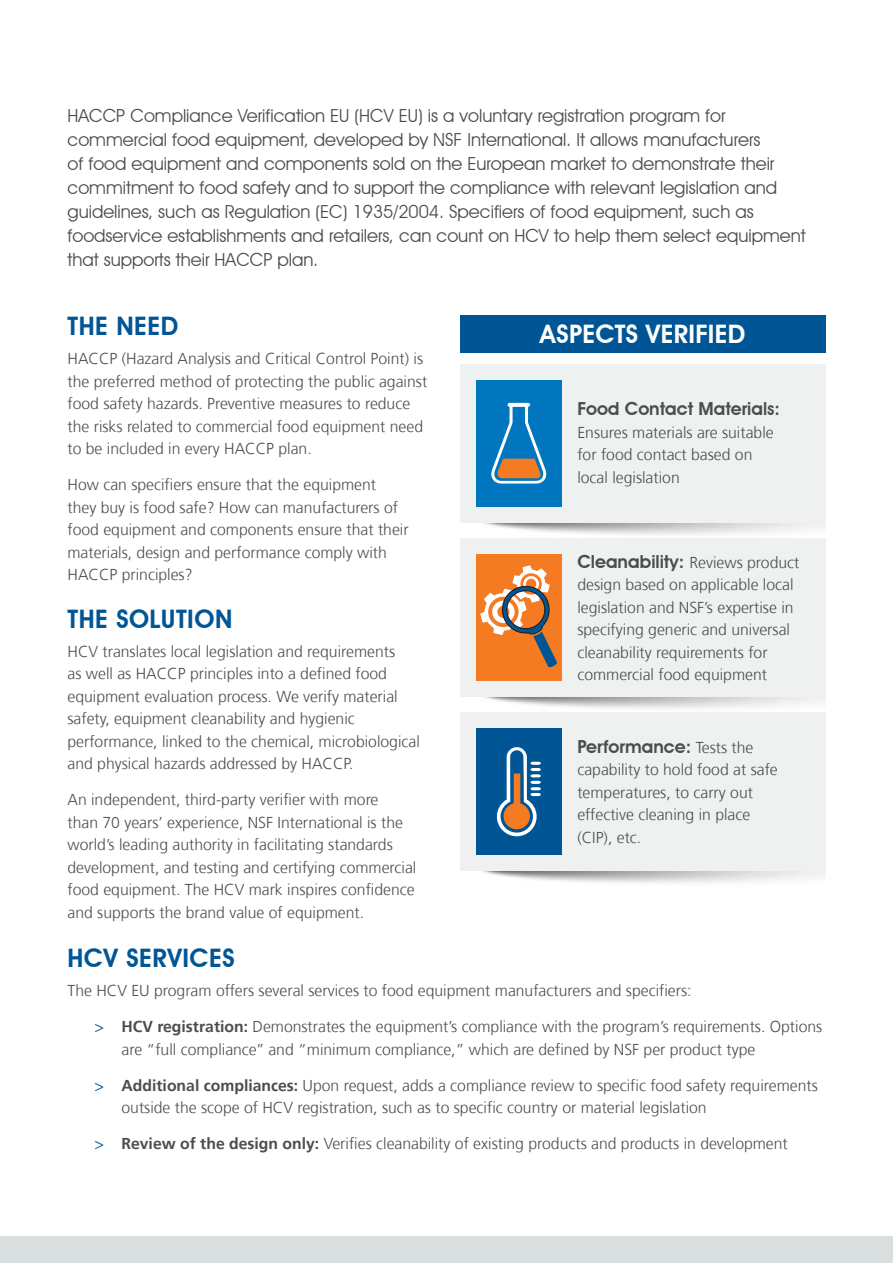
<style>
.page{position:relative;width:893px;height:1263px;background:#fff}
.page>*{position:absolute;margin:0;border:0;box-sizing:border-box;transform-origin:0 0}
.SUBHEAD{font:600 25.5px "Avant Garde IT Cby BT";letter-spacing:.02em;color:#005595}
.BEBAS_HEADER{font:600 25.5px "Avant Garde IT Cby BT";letter-spacing:.01em;color:#fff}
.INTRO_COPY-AVANTGUAR{font:18px/24px "Avant Garde IT Cby BT";color:#4b4c4d}
.BODY_COPY{font:600 18px "Avant Garde IT Cby BT";color:#4b4c4d}
.BODY_COPY-2{font:300 15.75px/22.5px "Frutiger";color:#4b4c4d}
.s1{font-family:"Avant Garde IT Cby BT";font-weight:600;font-size:18px}
.s2{font-family:"Frutiger";font-weight:300;font-size:15.75px}
.s3{color:#005595}
.s4{font-weight:700}
</style>
<div class="page">
<div style="left:0;top:1236px;width:893px;height:27px;background:#d9dfdf"></div>
<div style="left:460px;top:364px;width:365px;height:159px;background:#eef1f0"></div>
<div style="left:476px;top:380px;width:85px;height:126px;background:#0076be"></div>
<svg style="left:491px;top:403px;width:56px;height:80px"></svg>
<div style="left:460px;top:538px;width:365px;height:159px;background:#eef1f0"></div>
<div style="left:476px;top:554px;width:85px;height:127px;background:#f47b21"></div>
<svg style="left:480px;top:565px;width:77px;height:102px"></svg>
<div style="left:460px;top:712px;width:365px;height:159px;background:#eef1f0"></div>
<div style="left:476px;top:728px;width:85px;height:127px;background:#005595"></div>
<svg style="left:497px;top:747px;width:44px;height:89px"></svg>
<div style="left:460px;top:316px;width:365px;height:37px;background:#005595"></div>
<p class="INTRO_COPY-AVANTGUAR" style="left:68px;top:103px;width:740px">HACCP Compliance Verification EU (HCV EU) is a voluntary registration program for commercial food equipment, developed by NSF International. It allows manufacturers<br>of food equipment and components sold on the European market to demonstrate their commitment to food safety and to support the compliance with relevant legislation and guidelines, such as Regulation (EC) 1935/2004. Specifiers of food equipment, such as foodservice establishments and retailers, can count on HCV to help them select equipment that supports their HACCP plan.</p>
<p class="SUBHEAD" style="left:68px;top:311px;width:112px">THE NEED</p>
<p class="BODY_COPY-2" style="left:68px;top:348px;width:361px">HACCP (Hazard Analysis and Critical Control Point) is the preferred method of protecting the public against food safety hazards. Preventive measures to reduce the risks related to commercial food equipment need to be included in every HACCP plan.</p>
<p class="BODY_COPY-2" style="left:68px;top:474px;width:343px">How can specifiers ensure that the equipment they buy is food safe? How can manufacturers of food equipment and components ensure that their materials, design and performance comply with HACCP principles?</p>
<p class="SUBHEAD" style="left:68px;top:603px;width:166px">THE SOLUTION</p>
<p class="BODY_COPY-2" style="left:68px;top:640px;width:354px">HCV translates local legislation and requirements<br>as well as HACCP principles into a defined food equipment evaluation process. We verify material safety, equipment cleanability and hygienic performance, linked to the chemical, microbiological and physical hazards addressed by HACCP.</p>
<p class="BODY_COPY-2" style="left:68px;top:789px;width:350px">An independent, third-party verifier with more<br>than 70 years’ experience, NSF International is the world’s leading authority in facilitating standards development, and testing and certifying commercial food equipment. The HCV mark inspires confidence and supports the brand value of equipment.</p>
<p class="BEBAS_HEADER" style="left:540px;top:319px;width:206px">ASPECTS VERIFIED</p>
<p class="BODY_COPY" style="left:577px;top:398px;width:204px">Food Contact Materials:</p>
<p class="BODY_COPY-2" style="left:577px;top:421px;width:198px">Ensures materials are suitable for food contact based on local legislation</p>
<p class="BODY_COPY-2" style="left:577px;top:551px;width:224px"><span class="s1">Cleanability:</span> Reviews product design based on applicable local legislation and NSF’s expertise in specifying generic and universal cleanability requirements for commercial food equipment</p>
<p class="BODY_COPY" style="left:577px;top:735px;width:178px">Performance: <span class="s2">Tests the</span></p>
<p class="BODY_COPY-2" style="left:577px;top:759px;width:202px">capability to hold food at safe temperatures, to carry out effective cleaning in place (CIP), etc.</p>
<p class="SUBHEAD" style="left:68px;top:943px;width:169px">HCV SERVICES</p>
<p class="BODY_COPY-2" style="left:68px;top:980px;width:625px">The HCV EU program offers several services to food equipment manufacturers and specifiers:</p>
<p class="BODY_COPY-2" style="left:122px;top:1016px;width:702px;text-indent:-27px"><span class="s3">&gt;</span> <span class="s4">HCV registration:</span> Demonstrates the equipment’s compliance with the program’s requirements. Options are “full compliance’’ and “minimum compliance,” which are defined by NSF per product type</p>
<p class="BODY_COPY-2" style="left:122px;top:1074px;width:698px;text-indent:-27px"><span class="s3">&gt;</span> <span class="s4">Additional compliances:</span> Upon request, adds a compliance review to specific food safety requirements outside the scope of HCV registration, such as to specific country or material legislation</p>
<p class="BODY_COPY-2" style="left:95px;top:1133px;width:695px"><span class="s3">&gt;</span> <span class="s4">Review of the design only:</span> Verifies cleanability of existing products and products in development</p>
</div>
